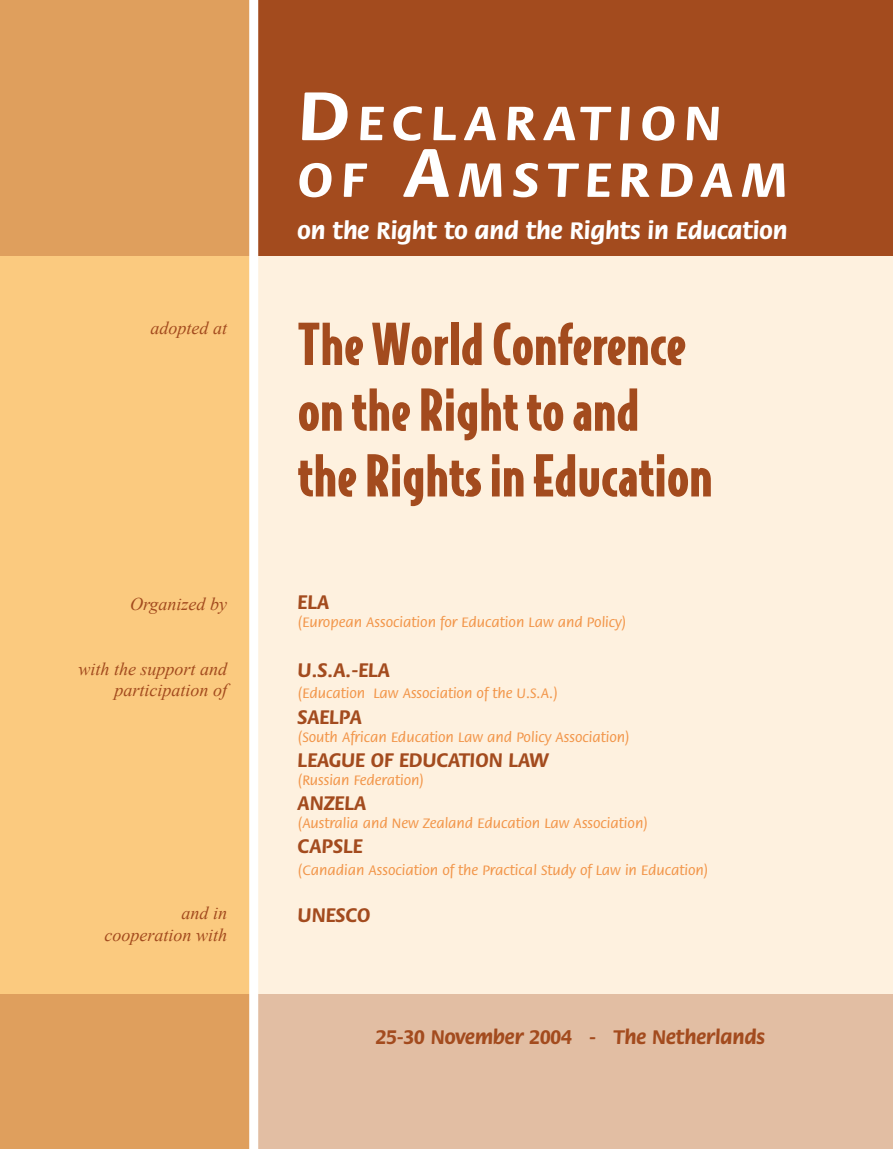
<style>
.page{position:relative;width:893px;height:1149px;background:#fff}
.page>*{position:absolute;margin:0;border:0;box-sizing:border-box;transform-origin:0 0}
.t1{font:900 54.75px/65.7px "Bodega Sans";color:#a34b1e}
.t2{font:700 51.3px/56.6px "Flora";letter-spacing:.145em;color:#fff;scale:1.09 1}
.t3{font:700 25.5px "Flora";color:#fff}
.t4{font:700 21px "Flora";color:#a34b1e}
.t5{font:italic 18px/21.6px "Times New Roman";color:#a34b1e;text-align:right}
.t6{font:500 15px "Flora";color:#f2964a}
.s1{font-size:73.35px}
</style>
<div class="page">
<div style="left:220px;top:230px;width:673px;height:918px;background:#fef1df"></div>
<div style="left:235px;top:0;width:658px;height:255px;background:#a34b1e"></div>
<div style="left:0;top:0;width:254px;height:1148px;background:#fbca7f"></div>
<div style="left:0;top:0;width:255px;height:255px;background:#df9f5d"></div>
<svg style="left:0;top:994px;width:893px;height:154px;background:#e1b48d"></svg>
<div style="left:249px;top:0;width:9px;height:1148px;background:#fff"></div>
<p class="t5" style="left:151px;top:317px;width:78px">adopted at</p>
<p class="t5" style="left:130px;top:593px;width:98px">Organized by</p>
<p class="t5" style="left:79px;top:657px;width:150px">with the support and participation of</p>
<p class="t5" style="left:105px;top:901px;width:124px">and in cooperation with</p>
<h2 class="t2" style="left:298px;top:96px;width:451px"><span class="s1">D</span>eclaration of <span class="s1">A</span>msterdam</h2>
<h3 class="t3" style="left:298px;top:217px;width:491px">on the Right to and the Rights in Education</h3>
<h1 class="t1" style="left:298px;top:308px;width:416px">The World Conference on the Right to and the Rights in Education</h1>
<h3 class="t4" style="left:298px;top:591px;width:33px">ELA</h3>
<p class="t6" style="left:298px;top:614px;width:331px">(European Association for Education Law and Policy)</p>
<h3 class="t4" style="left:298px;top:658px;width:94px">U.S.A.-ELA</h3>
<p class="t6" style="left:298px;top:685px;width:262px">(Education Law Association of the U.S.A.)</p>
<h3 class="t4" style="left:298px;top:705px;width:66px">SAELPA</h3>
<p class="t6" style="left:298px;top:728px;width:334px">(South African Education Law and Policy Association)</p>
<h3 class="t4" style="left:298px;top:748px;width:253px">LEAGUE OF EDUCATION LAW</h3>
<p class="t6" style="left:298px;top:771px;width:128px">(Russian Federation)</p>
<h3 class="t4" style="left:298px;top:791px;width:70px">ANZELA</h3>
<p class="t6" style="left:298px;top:815px;width:352px">(Australia and New Zealand Education Law Association)</p>
<h3 class="t4" style="left:298px;top:834px;width:66px">CAPSLE</h3>
<p class="t6" style="left:298px;top:861px;width:412px">(Canadian Association of the Practical Study of Law in Education)</p>
<h3 class="t4" style="left:298px;top:903px;width:74px">UNESCO</h3>
<h3 class="t4" style="left:376px;top:1025px;width:391px">25-30 November 2004 - The Netherlands</h3>
</div>
